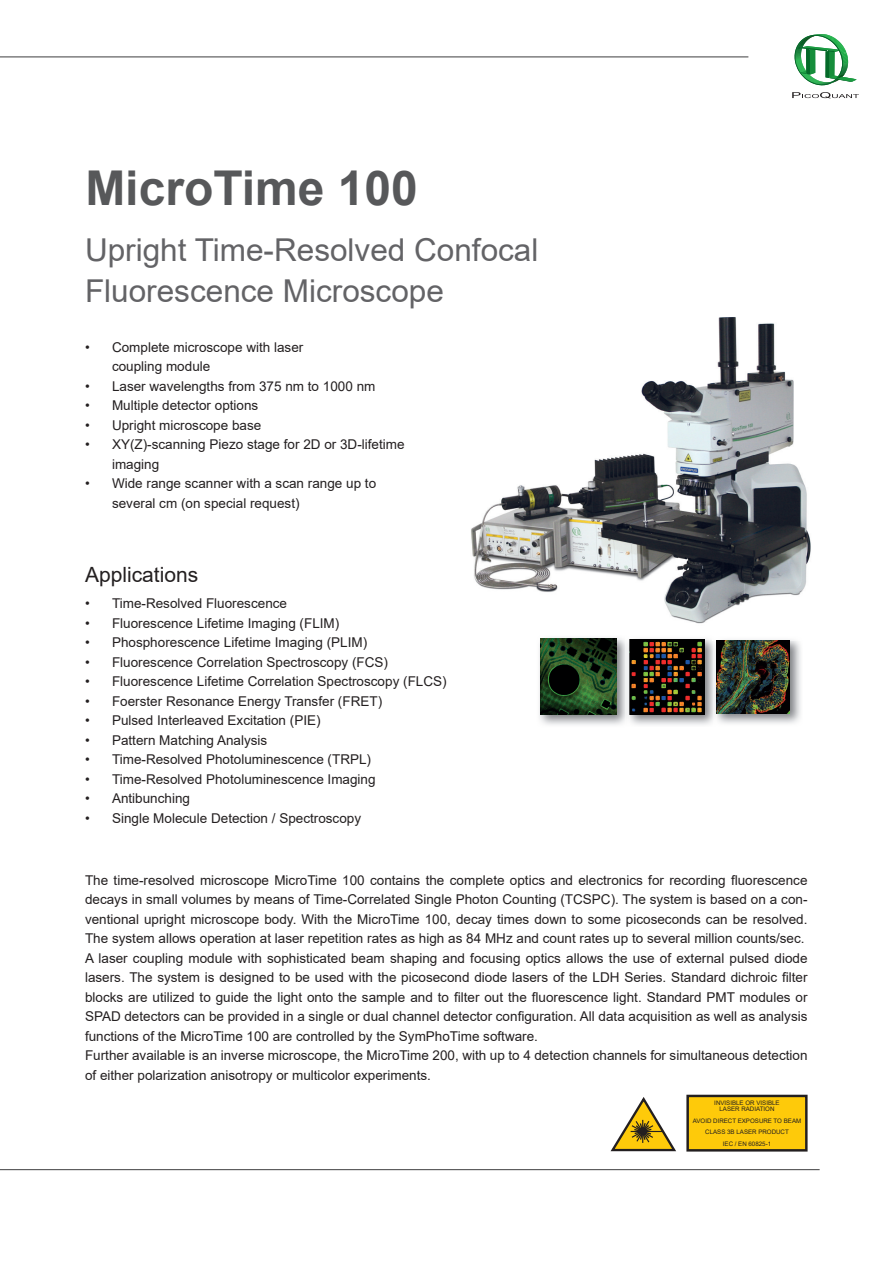
<style>
.page{position:relative;width:893px;height:1263px;background:#fff}
.page>*{position:absolute;margin:0;border:0;box-sizing:border-box;transform-origin:0 0}
.t1{font:700 48px "Arial";color:#57585a}
.t2{font:31.5px/40.5px "Arial";color:#636366}
.t3{font:21px "Arial";color:#231f20}
.t4{font:13.5px/19.5px "Arial";color:#231f20}
.t5{font:6.15px/11.4px "Arial";color:#231f20;text-align:center}
</style>
<div class="page">
<svg style="left:795px;top:34px;width:61px;height:51px"></svg>
<svg style="left:792px;top:92px;width:67px;height:6px"></svg>
<hr style="left:0;top:57px;width:748px;height:1px;background:#3e3e3f">
<hr style="left:0;top:1169px;width:820px;height:1px;background:#3e3e3f">
<img style="left:471px;top:317px;width:340px;height:307px">
<img style="left:539px;top:638px;width:262px;height:87px">
<img style="left:718px;top:640px;width:72px;height:73px">
<img style="left:713px;top:640px;width:4px;height:85px">
<img style="left:717px;top:640px;width:1px;height:73px">
<img style="left:630px;top:639px;width:74px;height:75px">
<img style="left:625px;top:640px;width:4px;height:85px">
<img style="left:629px;top:639px;width:1px;height:75px">
<img style="left:541px;top:639px;width:76px;height:76px">
<svg style="left:610px;top:1097px;width:66px;height:55px"></svg>
<hr style="left:631px;top:1131px;width:31px;height:1px;background:#231f20">
<div style="left:639px;top:1128px;width:8px;height:7px;background:#231f20;border-radius:50%"></div>
<div style="left:639px;top:1127px;width:8px;height:8px;border:1px solid #231f20;border-radius:50%"></div>
<div style="left:688px;top:1096px;width:118px;height:54px;background:#feca0a"></div>
<div style="left:686px;top:1095px;width:122px;height:56px;border:2px solid #231f20"></div>
<h1 class="t1" style="left:85px;top:154px;width:334px">MicroTime 100</h1>
<h2 class="t2" style="left:85px;top:230px;width:455px">Upright Time-Resolved Confocal<br>Fluorescence Microscope</h2>
<p class="t4" style="left:112px;top:337px;width:193px;text-indent:-27px">• Complete microscope with laser coupling module</p>
<p class="t4" style="left:85px;top:376px;width:292px">• Laser wavelengths from 375 nm to 1000 nm</p>
<p class="t4" style="left:85px;top:396px;width:175px">• Multiple detector options</p>
<p class="t4" style="left:85px;top:415px;width:178px">• Upright microscope base</p>
<p class="t4" style="left:112px;top:435px;width:294px;text-indent:-27px">• XY(Z)-scanning Piezo stage for 2D or 3D-lifetime imaging</p>
<p class="t4" style="left:112px;top:474px;width:266px;text-indent:-27px">• Wide range scanner with a scan range up to several cm (on special request)</p>
<h3 class="t3" style="left:85px;top:560px;width:115px">Applications</h3>
<p class="t4" style="left:85px;top:594px;width:204px">• Time-Resolved Fluorescence</p>
<p class="t4" style="left:85px;top:613px;width:256px">• Fluorescence Lifetime Imaging (FLIM)</p>
<p class="t4" style="left:85px;top:633px;width:284px">• Phosphorescence Lifetime Imaging (PLIM)</p>
<p class="t4" style="left:85px;top:652px;width:305px">• Fluorescence Correlation Spectroscopy (FCS)</p>
<p class="t4" style="left:85px;top:672px;width:363px">• Fluorescence Lifetime Correlation Spectroscopy (FLCS)</p>
<p class="t4" style="left:85px;top:691px;width:299px">• Foerster Resonance Energy Transfer (FRET)</p>
<p class="t4" style="left:85px;top:711px;width:237px">• Pulsed Interleaved Excitation (PIE)</p>
<p class="t4" style="left:85px;top:730px;width:184px">• Pattern Matching Analysis</p>
<p class="t4" style="left:85px;top:750px;width:288px">• Time-Resolved Photoluminescence (TRPL)</p>
<p class="t4" style="left:85px;top:769px;width:292px">• Time-Resolved Photoluminescence Imaging</p>
<p class="t4" style="left:85px;top:789px;width:107px">• Antibunching</p>
<p class="t4" style="left:85px;top:808px;width:278px">• Single Molecule Detection / Spectroscopy</p>
<p class="t4" style="left:85px;top:870px;width:724px">The time-resolved microscope MicroTime 100 contains the complete optics and electronics for recording fluorescence decays in small volumes by means of Time-Correlated Single Photon Counting (TCSPC). The system is based on a con&shy;ventional upright microscope body. With the MicroTime 100, decay times down to some picoseconds can be resolved.<br>The system allows operation at laser repetition rates as high as 84 MHz and count rates up to several million counts/sec.<br>A laser coupling module with sophisticated beam shaping and focusing optics allows the use of external pulsed diode lasers. The system is designed to be used with the picosecond diode lasers of the LDH Series. Standard dichroic filter blocks are utilized to guide the light onto the sample and to filter out the fluorescence light. Standard PMT modules or SPAD detectors can be provided in a single or dual channel detector configuration. All data acquisition as well as analysis functions of the MicroTime 100 are controlled by the SymPhoTime software.<br>Further available is an inverse microscope, the MicroTime 200, with up to 4 detection channels for simultaneous detection of either polarization anisotropy or multicolor experiments.</p>
<p class="t5" style="left:714px;top:1100px;width:67px;line-height:6.1px">INVISIBLE OR VISIBLE<br>LASER RADIATION</p>
<p class="t5" style="left:693px;top:1115px;width:110px">AVOID DIRECT EXPOSURE TO BEAM<br>CLASS 3B LASER PRODUCT<br>IEC / EN 60825-1</p>
</div>
